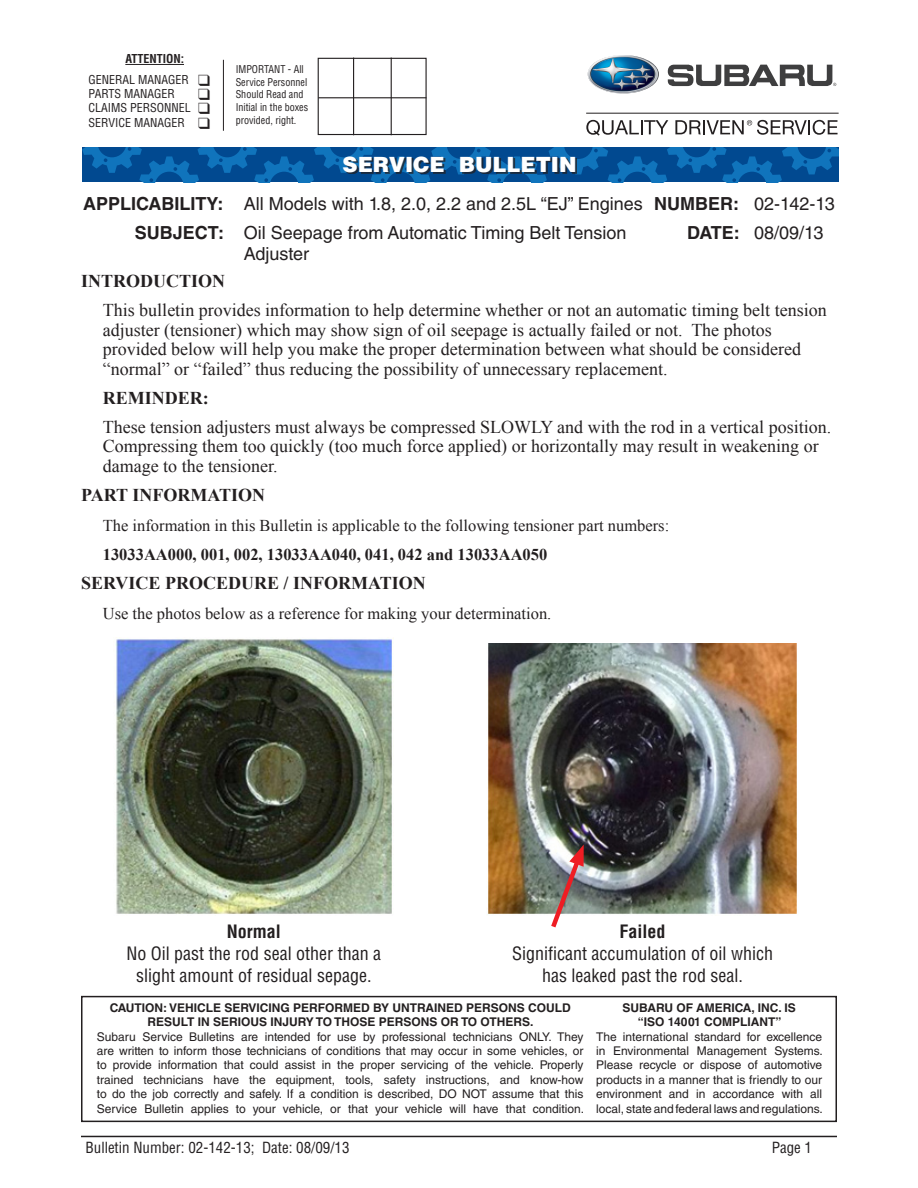
<style>
.page{position:relative;width:918px;height:1188px;background:#fff}
.page>*{position:absolute;margin:0;border:0;box-sizing:border-box;transform-origin:0 0}
.t1{font:900 21px "Helvetica LT Std";color:#fff}
.BULLETIN_BODY{font:18px/19.5px "Times New Roman";color:#231f20}
.t2{font:18px/21.6px "Helvetica LT Std";color:#231f20}
.Service_Manual_Corre{font:condensed 18px/21.6px "Helvetica LT Std";color:#231f20;text-align:center}
.BULLETIN_BODY-2{font:700 18px "Times New Roman";color:#231f20}
.BULLETIN_HEADING{font:700 18px "Times New Roman";color:#231f20}
.Service_Manual_Corre-2{font:700 condensed 18px "Helvetica LT Std";color:#231f20}
.BULLETIN_BODY-3{font:16.5px "Times New Roman";color:#231f20}
.BULLETIN_BODY-4{font:700 16.5px "Times New Roman";color:#231f20}
.t3{font:condensed 15px "Helvetica LT Std";color:#231f20}
.Information_Blurbs{font:12px/14.4px "Helvetica LT Std";color:#231f20;text-align:justify}
.Information_Blurbs_T{font:700 12px/14.4px "Helvetica LT Std";color:#231f20;text-align:center}
.t4{font:condensed 12px "Helvetica LT Std";color:#231f20}
.t5{font:700 condensed 12px "Helvetica LT Std";color:#231f20}
.t6{font:condensed 10.5px/12.6px "Helvetica LT Std";color:#231f20;scale:.96 1}
.s1{font-weight:700}
</style>
<div class="page">
<hr style="left:81px;top:1136px;width:756px;height:1px;background:#231f20">
<img style="left:115px;top:638px;width:279px;height:276px">
<img style="left:487px;top:644px;width:310px;height:271px">
<svg style="left:548px;top:845px;width:37px;height:83px"></svg>
<svg style="left:82px;top:147px;width:757px;height:35px;background:#05579e"></svg>
<div style="left:345px;top:158px;width:232px;height:16px;background:#231f20;opacity:.75"></div>
<div style="left:318px;top:58px;width:109px;height:77px;border:1px solid #231f20"></div>
<hr style="left:353px;top:58px;width:1px;height:77px;background:#231f20">
<hr style="left:391px;top:58px;width:1px;height:77px;background:#231f20">
<hr style="left:318px;top:97px;width:108px;height:1px;background:#231f20">
<hr style="left:125px;top:64px;width:59px;height:1px;background:#231f20">
<hr style="left:223px;top:60px;width:1px;height:71px;background:#231f20">
<img style="left:588px;top:55px;width:71px;height:39px">
<svg style="left:668px;top:64px;width:168px;height:22px"></svg>
<hr style="left:586px;top:113px;width:253px;height:1px;background:#231f20">
<svg style="left:586px;top:120px;width:82px;height:16px"></svg>
<svg style="left:675px;top:120px;width:163px;height:15px"></svg>
<div style="left:81px;top:996px;width:756px;height:126px;border:2px solid #231f20"></div>
<p class="t5" style="left:125px;top:51px;width:60px">ATTENTION:</p>
<p class="t4" style="left:88px;top:72px;width:123px">GENERAL MANAGER ❑</p>
<p class="t4" style="left:88px;top:86px;width:88px">PARTS MANAGER</p>
<p class="t4" style="left:88px;top:101px;width:123px">CLAIMS PERSONNEL ❑</p>
<p class="t4" style="left:88px;top:115px;width:123px">SERVICE MANAGER ❑</p>
<p class="t6" style="left:236px;top:63px;width:77px">IMPORTANT - All<br>Service Personnel<br>Should Read and<br>Initial in the boxes provided, right.</p>
<p class="t1" style="left:343px;top:151px;width:236px">SERVICE BULLETIN</p>
<p class="t2" style="left:83px;top:193px;width:561px"><span class="s1">APPLICABILITY:</span> All Models with 1.8, 2.0, 2.2 and 2.5L “EJ” Engines</p>
<p class="t2" style="left:244px;top:222px;width:384px;text-indent:-109px"><span class="s1">SUBJECT:</span> Oil Seepage from Automatic Timing Belt Tension<br>Adjuster</p>
<p class="t2" style="left:654px;top:193px;width:182px"><span class="s1">NUMBER:</span> 02-142-13</p>
<p class="t2" style="left:687px;top:222px;width:138px"><span class="s1">DATE:</span> 08/09/13</p>
<p class="BULLETIN_HEADING" style="left:81px;top:268px;width:145px">INTRODUCTION</p>
<p class="BULLETIN_BODY" style="left:103px;top:300px;width:725px">This bulletin provides information to help determine whether or not an automatic timing belt tension adjuster (tensioner) which may show sign of oil seepage is actually failed or not. The photos provided below will help you make the proper determination between what should be considered “normal” or “failed” thus reducing the possibility of unnecessary replacement.</p>
<p class="BULLETIN_BODY-2" style="left:103px;top:385px;width:107px">REMINDER:</p>
<p class="BULLETIN_BODY" style="left:103px;top:417px;width:730px">These tension adjusters must always be compressed SLOWLY and with the rod in a vertical position.<br>Compressing them too quickly (too much force applied) or horizontally may result in weakening or damage to the tensioner.</p>
<p class="BULLETIN_HEADING" style="left:81px;top:483px;width:185px">PART INFORMATION</p>
<p class="BULLETIN_BODY-3" style="left:103px;top:514px;width:568px">The information in this Bulletin is applicable to the following tensioner part numbers:</p>
<p class="BULLETIN_BODY-4" style="left:103px;top:543px;width:446px">13033AA000, 001, 002, 13033AA040, 041, 042 and 13033AA050</p>
<p class="BULLETIN_BODY-2" style="left:81px;top:571px;width:346px">SERVICE PROCEDURE / INFORMATION</p>
<p class="BULLETIN_BODY-3" style="left:103px;top:602px;width:450px">Use the photos below as a reference for making your determination.</p>
<p class="Service_Manual_Corre-2" style="left:227px;top:921px;width:55px">Normal</p>
<p class="Service_Manual_Corre" style="left:126px;top:943px;width:256px">No Oil past the rod seal other than a slight amount of residual sepage.</p>
<p class="Service_Manual_Corre-2" style="left:620px;top:921px;width:48px">Failed</p>
<p class="Service_Manual_Corre" style="left:512px;top:943px;width:262px">Significant accumulation of oil which has leaked past the rod seal.</p>
<p class="Information_Blurbs_T" style="left:110px;top:1000px;width:463px">CAUTION: VEHICLE SERVICING PERFORMED BY UNTRAINED PERSONS COULD<br>RESULT IN SERIOUS INJURY TO THOSE PERSONS OR TO OTHERS.</p>
<p class="Information_Blurbs" style="left:97px;top:1029px;width:489px">Subaru Service Bulletins are intended for use by professional technicians ONLY. They are written to inform those technicians of conditions that may occur in some vehicles, or to provide information that could assist in the proper servicing of the vehicle. Properly trained technicians have the equipment, tools, safety instructions, and know-how to do the job correctly and safely. If a condition is described, DO NOT assume that this Service Bulletin applies to your vehicle, or that your vehicle will have that condition.</p>
<p class="Information_Blurbs_T" style="left:623px;top:1000px;width:175px">SUBARU OF AMERICA, INC. IS “ISO 14001 COMPLIANT”</p>
<p class="Information_Blurbs" style="left:596px;top:1029px;width:228px">The international standard for excellence in Environmental Management Systems.<br>Please recycle or dispose of automotive products in a manner that is friendly to our environment and in accordance with all local, state and federal laws and regulations.</p>
<p class="t3" style="left:86px;top:1138px;width:266px">Bulletin Number: 02-142-13; Date: 08/09/13</p>
<p class="t3" style="left:772px;top:1138px;width:42px">Page 1</p>
</div>
